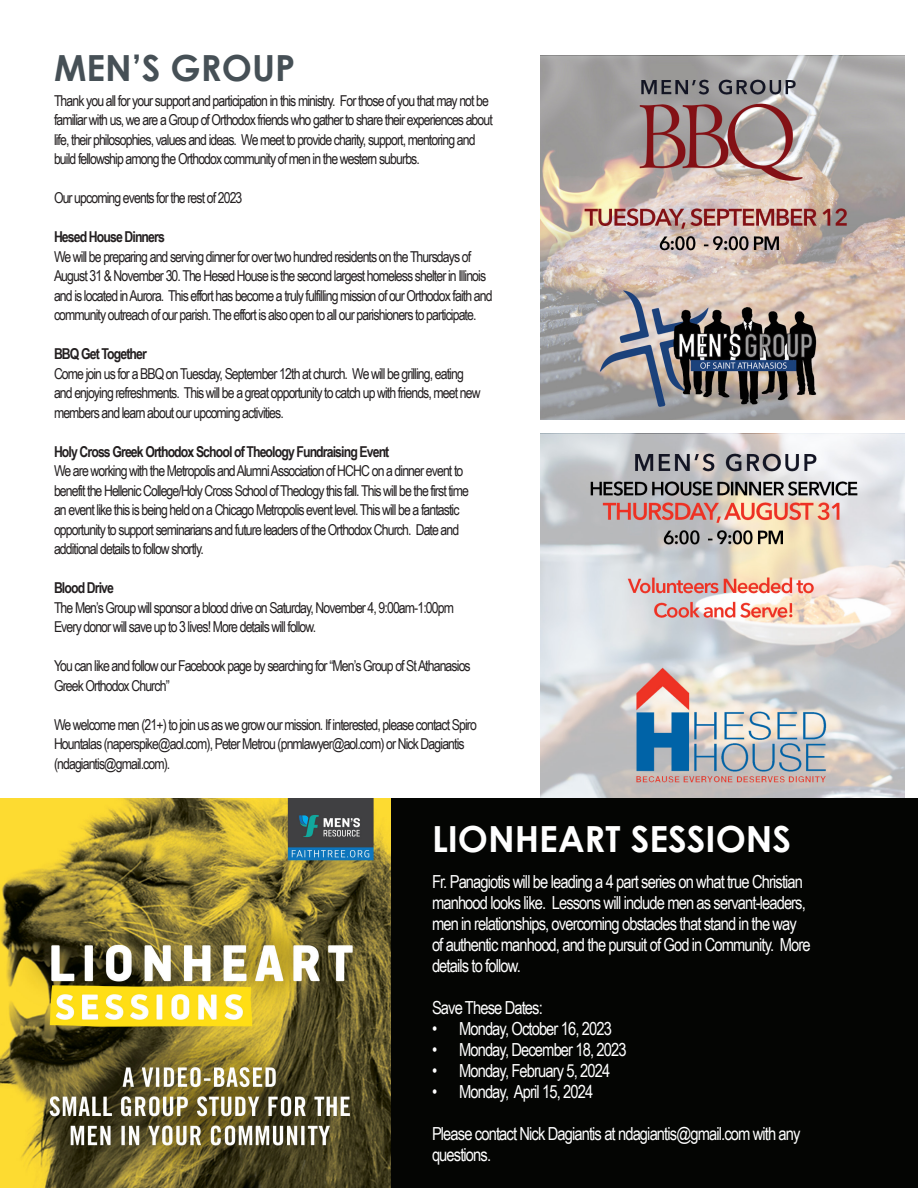
<style>
.page{position:relative;width:918px;height:1188px;background:#fff}
.page>*{position:absolute;margin:0;border:0;box-sizing:border-box;transform-origin:0 0}
.t1{font:700 36px "Century Gothic";color:#fff}
.t2{font:700 36px "Century Gothic";color:#465056}
.t3{font:18px/21px "Arial Narrow";letter-spacing:-.05em;color:#fff}
.t4{font:15px/19.5px "Arial Narrow";letter-spacing:-.06em;color:#231f20}
.t5{font:700 15px "Arial Narrow";letter-spacing:-.06em;color:#231f20}
</style>
<div class="page">
<img style="left:0;top:798px;width:392px;height:390px">
<img style="left:540px;top:55px;width:365px;height:365px">
<img style="left:540px;top:434px;width:365px;height:364px">
<div style="left:392px;top:798px;width:526px;height:390px;background:#040503"></div>
<p class="t2" style="left:54px;top:41px;width:243px">MEN’S GROUP</p>
<p class="t4" style="left:54px;top:90px;width:440px">Thank you all for your support and participation in this ministry. For those of you that may not be familiar with us, we are a Group of Orthodox friends who gather to share their experiences about life, their philosophies, values and ideas. We meet to provide charity, support, mentoring and build fellowship among the Orthodox community of men in the western suburbs.</p>
<p class="t4" style="left:54px;top:188px;width:190px">Our upcoming events for the rest of 2023</p>
<p class="t5" style="left:54px;top:226px;width:112px">Hesed House Dinners</p>
<p class="t4" style="left:54px;top:246px;width:440px">We will be preparing and serving dinner for over two hundred residents on the Thursdays of August 31 &amp; November 30. The Hesed House is the second largest homeless shelter in Illinois and is located in Aurora. This effort has become a truly fulfilling mission of our Orthodox faith and community outreach of our parish. The effort is also open to all our parishioners to participate.</p>
<p class="t5" style="left:54px;top:343px;width:94px">BBQ Get Together</p>
<p class="t4" style="left:54px;top:363px;width:428px">Come join us for a BBQ on Tuesday, September 12th at church. We will be grilling, eating and enjoying refreshments. This will be a great opportunity to catch up with friends, meet new members and learn about our upcoming activities.</p>
<p class="t5" style="left:54px;top:440px;width:337px">Holy Cross Greek Orthodox School of Theology Fundraising Event</p>
<p class="t4" style="left:54px;top:461px;width:416px">We are working with the Metropolis and Alumni Association of HCHC on a dinner event to benefit the Hellenic College/Holy Cross School of Theology this fall. This will be the first time an event like this is being held on a Chicago Metropolis event level. This will be a fantastic opportunity to support seminarians and future leaders of the Orthodox Church. Date and additional details to follow shortly.</p>
<p class="t5" style="left:54px;top:577px;width:62px">Blood Drive</p>
<p class="t4" style="left:54px;top:597px;width:401px">The Men’s Group will sponsor a blood drive on Saturday, November 4, 9:00am-1:00pm</p>
<p class="t4" style="left:54px;top:617px;width:264px">Every donor will save up to 3 lives! More details will follow.</p>
<p class="t4" style="left:54px;top:656px;width:418px">You can like and follow our Facebook page by searching for “Men’s Group of St Athanasios<br>Greek Orthodox Church”</p>
<p class="t4" style="left:54px;top:714px;width:424px">We welcome men (21+) to join us as we grow our mission. If interested, please contact Spiro<br>Hountalas (naperspike@aol.com), Peter Metrou (pnmlawyer@aol.com) or Nick Dagiantis (ndagiantis@gmail.com).</p>
<p class="t1" style="left:432px;top:811px;width:361px">LIONHEART SESSIONS</p>
<p class="t3" style="left:432px;top:870px;width:380px">Fr. Panagiotis will be leading a 4 part series on what true Christian manhood looks like. Lessons will include men as servant-leaders, men in relationships, overcoming obstacles that stand in the way of authentic manhood, and the pursuit of God in Community. More details to follow.</p>
<p class="t3" style="left:432px;top:996px;width:112px">Save These Dates:</p>
<p class="t3" style="left:432px;top:1017px;width:182px">• Monday, October 16, 2023</p>
<p class="t3" style="left:432px;top:1038px;width:196px">• Monday, December 18, 2023</p>
<p class="t3" style="left:432px;top:1059px;width:180px">• Monday, February 5, 2024</p>
<p class="t3" style="left:432px;top:1080px;width:163px">• Monday, April 15, 2024</p>
<p class="t3" style="left:432px;top:1122px;width:370px">Please contact Nick Dagiantis at ndagiantis@gmail.com with any questions.</p>
</div>
